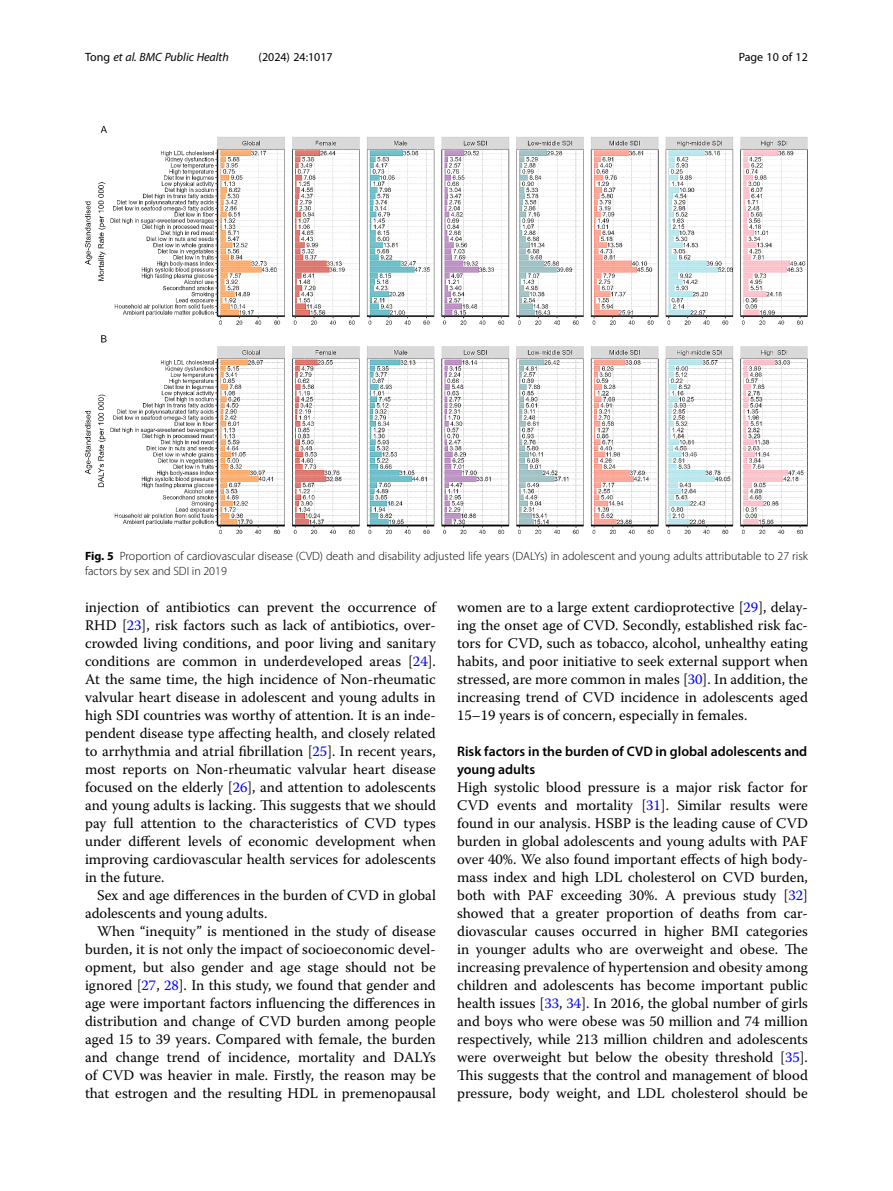
<style>
.page{position:relative;width:893px;height:1191px;background:#fff}
.page>*{position:absolute;margin:0;border:0;box-sizing:border-box;transform-origin:0 0}
.Body_Text_Indent{font:14.7px/18px "Warnock Pro";color:#000;text-align:justify}
.Body_Text{font:14.7px/18px "Warnock Pro";color:#000;text-align:justify}
.Head_2{font:600 13.8px/18px "Myriad Pro";color:#000}
.Figure_Caption{font:300 12px/15px "Myriad Pro";color:#000}
.t1{font:italic 12px "Myriad Pro";color:#000}
.t2{font:12px "Myriad Pro";color:#000}
.s1{font-style:normal}
.s2{font-weight:700}
.s3{color:#00f}
</style>
<div class="page">
<img style="left:85px;top:126px;width:723px;height:407px">
<p class="t1" style="left:85px;top:50px;width:145px"><span class="s1">Tong</span> et al. BMC Public Health</p>
<p class="t2" style="left:259px;top:50px;width:76px">(2024) 24:1017</p>
<p class="t2" style="left:739px;top:50px;width:71px">Page 10 of 12</p>
<p class="Figure_Caption" style="left:85px;top:549px;width:724px"><span class="s2">Fig. 5</span> Proportion of cardiovascular disease (CVD) death and disability adjusted life years (DALYs) in adolescent and young adults attributable to 27 risk factors by sex and SDI in 2019</p>
<p class="Body_Text_Indent" style="left:85px;top:598px;width:352px">injection of antibiotics can prevent the occurrence of RHD [<span class="s3">23</span>], risk factors such as lack of antibiotics, over&shy;crowded living conditions, and poor living and sanitary conditions are common in underdeveloped areas [<span class="s3">24</span>].<br>At the same time, the high incidence of Non-rheumatic valvular heart disease in adolescent and young adults in high SDI countries was worthy of attention. It is an inde&shy;pendent disease type affecting health, and closely related to arrhythmia and atrial fibrillation [<span class="s3">25</span>]. In recent years, most reports on Non-rheumatic valvular heart disease focused on the elderly [<span class="s3">26</span>], and attention to adolescents and young adults is lacking. This suggests that we should pay full attention to the characteristics of CVD types under different levels of economic development when improving cardiovascular health services for adolescents in the future.</p>
<p class="Body_Text_Indent" style="left:85px;top:886px;width:352px;text-indent:12px">Sex and age differences in the burden of CVD in global adolescents and young adults.</p>
<p class="Body_Text_Indent" style="left:85px;top:922px;width:352px;text-indent:12px">When “inequity” is mentioned in the study of disease burden, it is not only the impact of socioeconomic devel&shy;opment, but also gender and age stage should not be ignored [<span class="s3">27</span>, <span class="s3">28</span>]. In this study, we found that gender and age were important factors influencing the differences in distribution and change of CVD burden among people aged 15 to 39 years. Compared with female, the burden and change trend of incidence, mortality and DALYs of CVD was heavier in male. Firstly, the reason may be that estrogen and the resulting HDL in premenopausal</p>
<p class="Body_Text_Indent" style="left:457px;top:598px;width:352px">women are to a large extent cardioprotective [<span class="s3">29</span>], delay&shy;ing the onset age of CVD. Secondly, established risk fac&shy;tors for CVD, such as tobacco, alcohol, unhealthy eating habits, and poor initiative to seek external support when stressed, are more common in males [<span class="s3">30</span>]. In addition, the increasing trend of CVD incidence in adolescents aged 15–19 years is of concern, especially in females.</p>
<p class="Head_2" style="left:457px;top:742px;width:352px">Risk factors in the burden of CVD in global adolescents and young adults</p>
<p class="Body_Text" style="left:457px;top:778px;width:352px">High systolic blood pressure is a major risk factor for CVD events and mortality [<span class="s3">31</span>]. Similar results were found in our analysis. HSBP is the leading cause of CVD burden in global adolescents and young adults with PAF over 40%. We also found important effects of high body&shy;mass index and high LDL cholesterol on CVD burden, both with PAF exceeding 30%. A previous study [<span class="s3">32</span>] showed that a greater proportion of deaths from car&shy;diovascular causes occurred in higher BMI categories in younger adults who are overweight and obese. The increasing prevalence of hypertension and obesity among children and adolescents has become important public health issues [<span class="s3">33</span>, <span class="s3">34</span>]. In 2016, the global number of girls and boys who were obese was 50 million and 74 million respectively, while 213 million children and adolescents were overweight but below the obesity threshold [<span class="s3">35</span>].<br>This suggests that the control and management of blood pressure, body weight, and LDL cholesterol should be</p>
</div>
